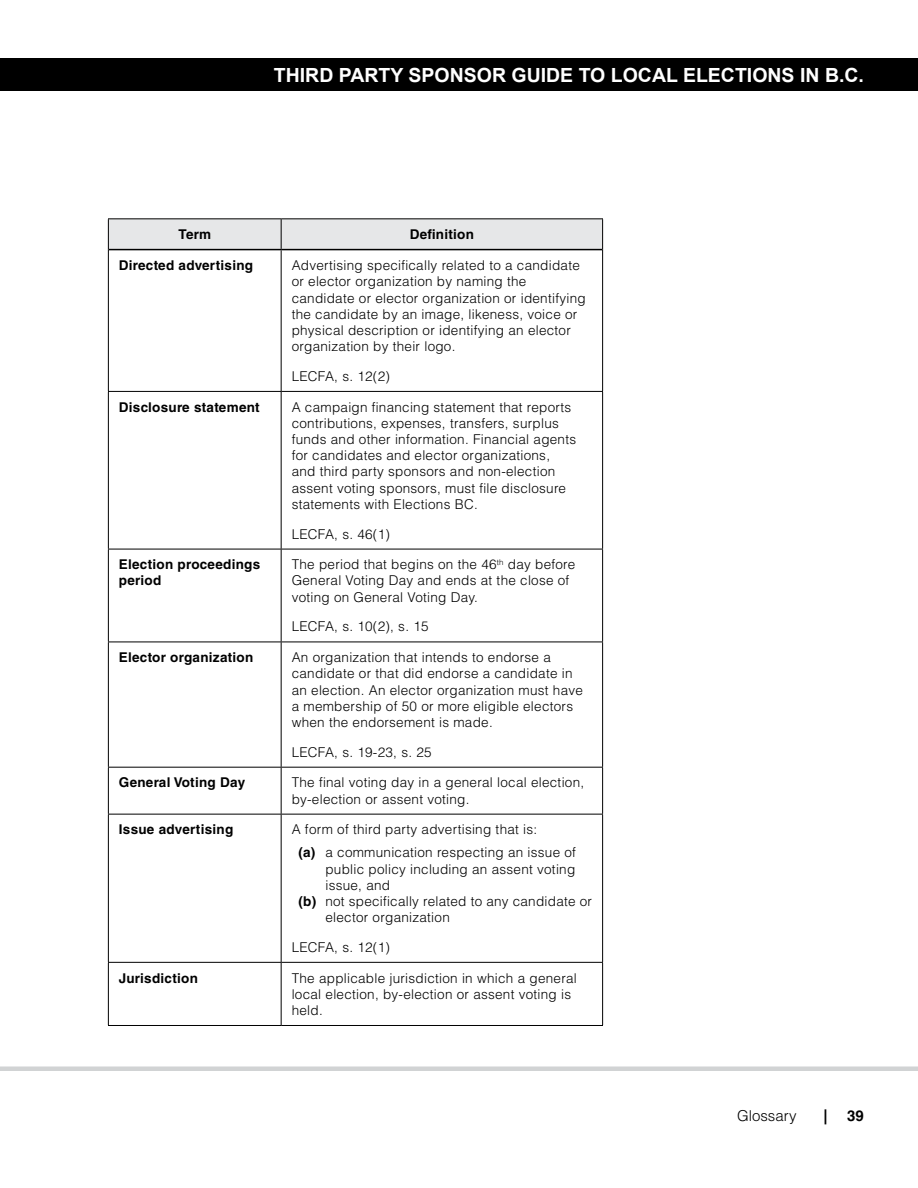
<style>
.page{position:relative;width:918px;height:1188px;background:#fff}
.page>*{position:absolute;margin:0;border:0;box-sizing:border-box;transform-origin:0 0}
.t1{font:700 19.5px "Arial";color:#fff}
.t2{font:300 15px "Helvetica LT Std";color:#000}
.t3{font:700 15px "Helvetica LT Std";color:#000}
.Table_body{font:300 13.5px/16.2px "Helvetica LT Std";letter-spacing:.02em;color:#000}
.Table_body-2{font:700 13.5px/16.2px "Helvetica LT Std";letter-spacing:.02em;color:#000}
.Table_body__before_l{font:300 13.5px "Helvetica LT Std";letter-spacing:.02em;color:#000}
.Table_header{font:700 13.5px "Helvetica LT Std";letter-spacing:.02em;color:#000}
.Table_body__after_li{font:300 13.5px "Helvetica LT Std";letter-spacing:.02em;color:#000}
.s1{font-weight:700}
</style>
<div class="page">
<div style="left:0;top:58px;width:918px;height:33px;background:#000"></div>
<div style="left:0;top:1066px;width:918px;height:5px;background:#d1d3d4"></div>
<svg style="left:109px;top:219px;width:493px;height:30px;background:#e1e2e3"></svg>
<hr style="left:108px;top:218px;width:173px;height:1px;background:#000">
<hr style="left:108px;top:219px;width:1px;height:31px;background:#000">
<hr style="left:281px;top:218px;width:322px;height:1px;background:#000">
<hr style="left:281px;top:219px;width:1px;height:30px;background:#000">
<hr style="left:602px;top:219px;width:1px;height:31px;background:#000">
<hr style="left:108px;top:250px;width:1px;height:141px;background:#000">
<hr style="left:281px;top:250px;width:1px;height:141px;background:#000">
<hr style="left:602px;top:250px;width:1px;height:141px;background:#000">
<hr style="left:108px;top:391px;width:173px;height:1px;background:#000">
<hr style="left:108px;top:392px;width:1px;height:157px;background:#000">
<hr style="left:281px;top:391px;width:322px;height:1px;background:#000">
<hr style="left:281px;top:392px;width:1px;height:157px;background:#000">
<hr style="left:602px;top:392px;width:1px;height:157px;background:#000">
<hr style="left:108px;top:549px;width:173px;height:1px;background:#000">
<hr style="left:108px;top:549px;width:1px;height:93px;background:#000">
<hr style="left:281px;top:549px;width:322px;height:1px;background:#000">
<hr style="left:281px;top:549px;width:1px;height:93px;background:#000">
<hr style="left:602px;top:549px;width:1px;height:93px;background:#000">
<hr style="left:108px;top:642px;width:173px;height:1px;background:#000">
<hr style="left:108px;top:642px;width:1px;height:125px;background:#000">
<hr style="left:281px;top:642px;width:322px;height:1px;background:#000">
<hr style="left:281px;top:642px;width:1px;height:125px;background:#000">
<hr style="left:602px;top:642px;width:1px;height:125px;background:#000">
<hr style="left:108px;top:767px;width:173px;height:1px;background:#000">
<hr style="left:108px;top:768px;width:1px;height:46px;background:#000">
<hr style="left:281px;top:767px;width:322px;height:1px;background:#000">
<hr style="left:281px;top:768px;width:1px;height:46px;background:#000">
<hr style="left:602px;top:768px;width:1px;height:46px;background:#000">
<hr style="left:108px;top:814px;width:173px;height:1px;background:#000">
<hr style="left:108px;top:815px;width:1px;height:147px;background:#000">
<hr style="left:281px;top:814px;width:322px;height:1px;background:#000">
<hr style="left:281px;top:815px;width:1px;height:147px;background:#000">
<hr style="left:602px;top:815px;width:1px;height:147px;background:#000">
<hr style="left:108px;top:962px;width:173px;height:1px;background:#000">
<hr style="left:108px;top:963px;width:1px;height:62px;background:#000">
<hr style="left:281px;top:962px;width:322px;height:1px;background:#000">
<hr style="left:281px;top:963px;width:1px;height:62px;background:#000">
<hr style="left:602px;top:963px;width:1px;height:62px;background:#000">
<hr style="left:108px;top:1025px;width:173px;height:1px;background:#000">
<hr style="left:281px;top:1025px;width:322px;height:1px;background:#000">
<hr style="left:109px;top:249px;width:172px;height:1px;background:#000">
<hr style="left:281px;top:249px;width:321px;height:1px;background:#000">
<h1 class="t1" style="left:274px;top:62px;width:592px">THIRD PARTY SPONSOR GUIDE TO LOCAL ELECTIONS IN B.C.</h1>
<p class="Table_header" style="left:178px;top:226px;width:34px">Term</p>
<p class="Table_header" style="left:410px;top:226px;width:66px">Definition</p>
<p class="Table_body-2" style="left:119px;top:257px;width:136px">Directed advertising</p>
<p class="Table_body" style="left:292px;top:257px;width:296px">Advertising specifically related to a candidate or elector organization by naming the candidate or elector organization or identifying the candidate by an image, likeness, voice or physical description or identifying an elector organization by their logo.</p>
<p class="Table_body" style="left:292px;top:368px;width:100px">LECFA, s. 12(2)</p>
<p class="Table_body-2" style="left:119px;top:399px;width:142px">Disclosure statement</p>
<p class="Table_body" style="left:292px;top:399px;width:286px">A campaign financing statement that reports contributions, expenses, transfers, surplus funds and other information. Financial agents for candidates and elector organizations, and third party sponsors and non-election assent voting sponsors, must file disclosure statements with Elections BC.</p>
<p class="Table_body" style="left:292px;top:526px;width:100px">LECFA, s. 46(1)</p>
<p class="Table_body-2" style="left:119px;top:556px;width:143px">Election proceedings period</p>
<p class="Table_body" style="left:292px;top:556px;width:285px">The period that begins on the 46<sup>th</sup> day before<br>General Voting Day and ends at the close of voting on General Voting Day.</p>
<p class="Table_body" style="left:292px;top:618px;width:138px">LECFA, s. 10(2), s. 15</p>
<p class="Table_body-2" style="left:119px;top:649px;width:136px">Elector organization</p>
<p class="Table_body" style="left:292px;top:649px;width:293px">An organization that intends to endorse a candidate or that did endorse a candidate in an election. An elector organization must have a membership of 50 or more eligible electors when the endorsement is made.</p>
<p class="Table_body" style="left:292px;top:744px;width:141px">LECFA, s. 19-23, s. 25</p>
<p class="Table_body-2" style="left:119px;top:774px;width:128px">General Voting Day</p>
<p class="Table_body" style="left:292px;top:774px;width:294px">The final voting day in a general local election, by-election or assent voting.</p>
<p class="Table_body-2" style="left:119px;top:821px;width:116px">Issue advertising</p>
<h1 class="Table_body__before_l" style="left:292px;top:821px;width:247px">A form of third party advertising that is:</h1>
<p class="Table_body" style="left:325px;top:844px;width:252px;text-align:justify;text-indent:-27px"><span class="s1">(a)</span> a communication respecting an issue of public policy including an assent voting issue, and</p>
<p class="Table_body" style="left:325px;top:893px;width:268px;text-indent:-27px"><span class="s1">(b)</span> not specifically related to any candidate or elector organization</p>
<p class="Table_body__after_li" style="left:292px;top:939px;width:100px">LECFA, s. 12(1)</p>
<p class="Table_body-2" style="left:119px;top:970px;width:81px">Jurisdiction</p>
<p class="Table_body" style="left:292px;top:970px;width:287px">The applicable jurisdiction in which a general local election, by-election or assent voting is held.</p>
<p class="t2" style="left:737px;top:1106px;width:61px">Glossary</p>
<p class="t3" style="left:824px;top:1106px;width:6px">|</p>
<p class="t3" style="left:847px;top:1106px;width:18px">39</p>
</div>
